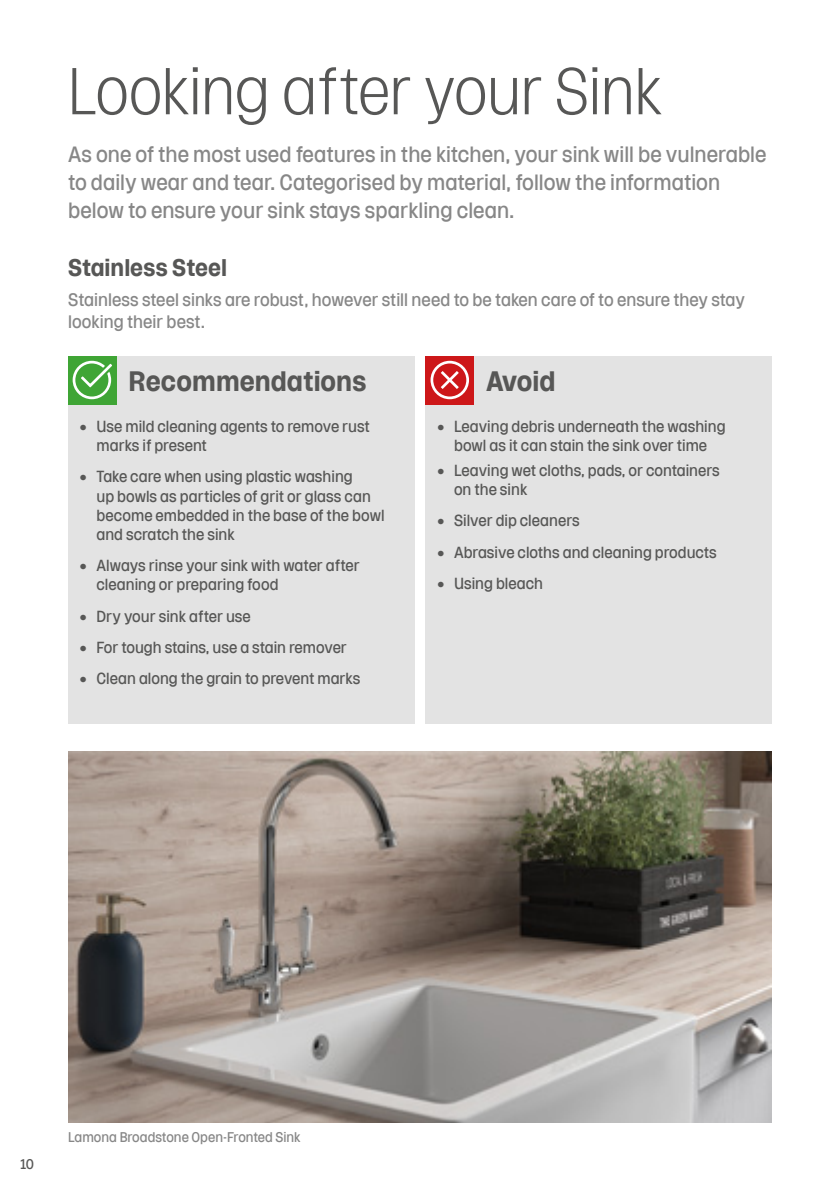
<style>
.page{position:relative;width:840px;height:1191px;background:#fff}
.page>*{position:absolute;margin:0;border:0;box-sizing:border-box;transform-origin:0 0}
.t1{font:300 66px "Rooster 2022";color:#575756}
.t2{font:700 28px "Rooster 2022";color:#575756}
.t3{font:700 24px "Rooster 2022";color:#575756}
.t4{font:22px/28px "Rooster 2022";color:#878787}
.t5{font:18px/22px "Rooster 2022";color:#878787}
.t6{font:16px/19.2px "Rooster 2022";color:#575756}
.t7{font:14px "Rooster 2022";color:#878787}
.t8{font:14px "Rooster 2022";color:#575756}
</style>
<div class="page">
<div style="left:68px;top:356px;width:346px;height:367px;background:#e3e3e3"></div>
<div style="left:425px;top:356px;width:346px;height:367px;background:#e3e3e3"></div>
<div style="left:68px;top:356px;width:48px;height:48px;background:#3fa535"></div>
<svg style="left:73px;top:361px;width:39px;height:38px"></svg>
<div style="left:425px;top:356px;width:48px;height:48px;background:#cd1719"></div>
<svg style="left:430px;top:361px;width:39px;height:38px"></svg>
<img style="left:68px;top:751px;width:703px;height:372px">
<h1 class="t1" style="left:68px;top:56px;width:595px">Looking after your Sink</h1>
<h3 class="t4" style="left:68px;top:140px;width:699px">As one of the most used features in the kitchen, your sink will be vulnerable to daily wear and tear. Categorised by material, follow the information below to ensure your sink stays sparkling clean.</h3>
<h3 class="t3" style="left:68px;top:254px;width:160px">Stainless Steel</h3>
<p class="t5" style="left:68px;top:288px;width:678px">Stainless steel sinks are robust, however still need to be taken care of to ensure they stay looking their best.</p>
<h2 class="t2" style="left:128px;top:367px;width:239px">Recommendations</h2>
<p class="t6" style="left:96px;top:416px;width:275px;text-indent:-17px">• Use mild cleaning agents to remove rust marks if present</p>
<p class="t6" style="left:96px;top:467px;width:289px;text-indent:-17px">• Take care when using plastic washing<br>up bowls as particles of grit or glass can become embedded in the base of the bowl and scratch the sink</p>
<p class="t6" style="left:96px;top:556px;width:265px;text-indent:-17px">• Always rinse your sink with water after cleaning or preparing food</p>
<p class="t6" style="left:79px;top:606px;width:173px">• Dry your sink after use</p>
<p class="t6" style="left:79px;top:637px;width:269px">• For tough stains, use a stain remover</p>
<p class="t6" style="left:79px;top:669px;width:282px">• Clean along the grain to prevent marks</p>
<h2 class="t2" style="left:485px;top:367px;width:71px">Avoid</h2>
<p class="t6" style="left:437px;top:416px;width:290px;text-align:center">• Leaving debris underneath the washing bowl as it can stain the sink over time</p>
<p class="t6" style="left:454px;top:460px;width:267px;text-indent:-17px">• Leaving wet cloths, pads, or containers on the sink</p>
<p class="t6" style="left:437px;top:511px;width:144px">• Silver dip cleaners</p>
<p class="t6" style="left:437px;top:542px;width:281px">• Abrasive cloths and cleaning products</p>
<p class="t6" style="left:437px;top:573px;width:107px">• Using bleach</p>
<p class="t8" style="left:20px;top:1156px;width:15px">10</p>
<p class="t7" style="left:68px;top:1129px;width:234px">Lamona Broadstone Open-Fronted Sink</p>
</div>
